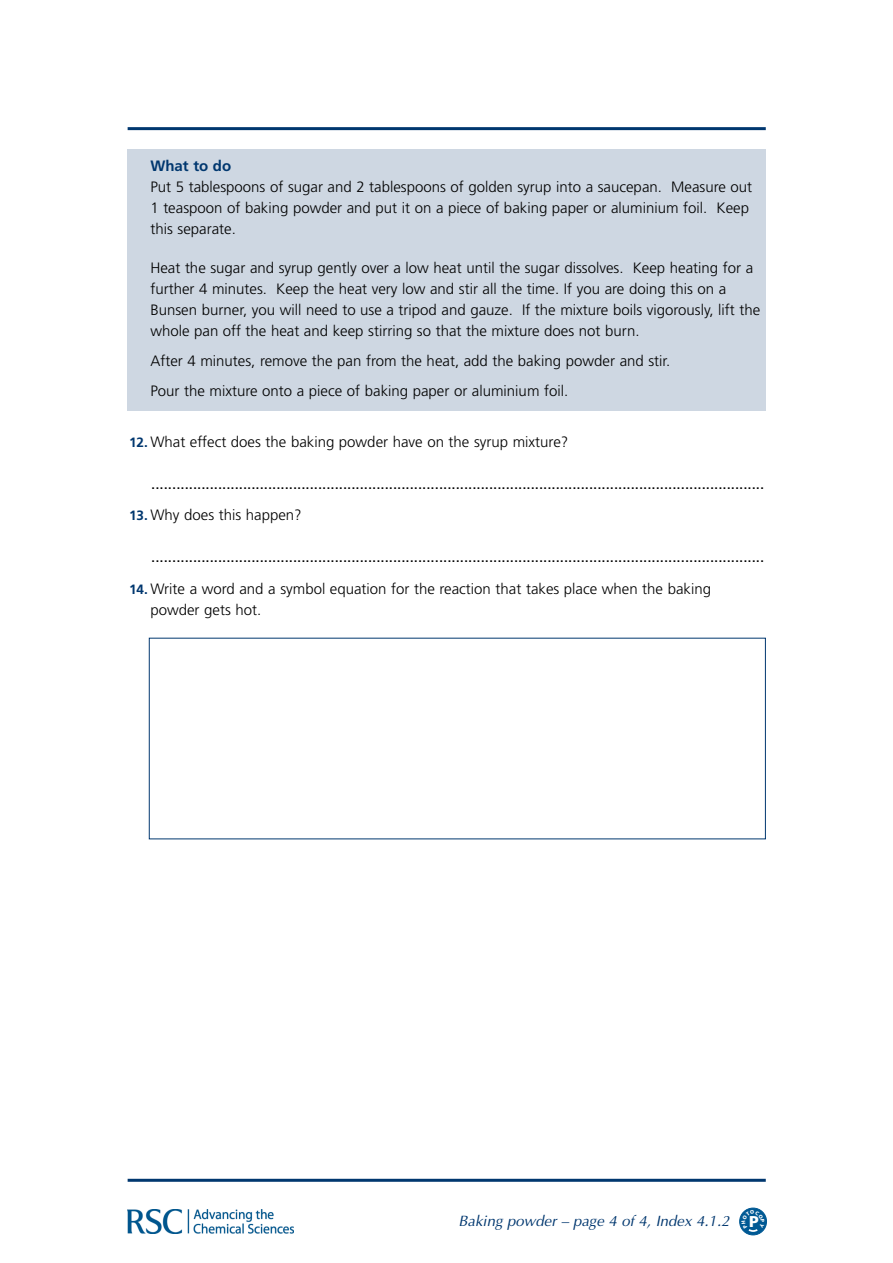
<style>
.page{position:relative;width:893px;height:1263px;background:#fff}
.page>*{position:absolute;margin:0;border:0;box-sizing:border-box;transform-origin:0 0}
.t1{font:900 15.6px "Frutiger";color:#fff}
.t2{font:300 15px/21px "Frutiger";color:#000}
.t3{font:15px "Frutiger";color:#000}
.t4{font:italic 15px "Optima";color:#00376f}
.t5{font:700 15px "Frutiger";color:#00376f}
.s1{font-weight:700;font-size:13.5px;color:#00376f}
</style>
<div class="page">
<div style="left:128px;top:149px;width:637px;height:262px;background:#ced7e2"></div>
<hr style="left:128px;top:1179px;width:637px;height:3px;background:#00376f">
<div style="left:739px;top:1208px;width:28px;height:27px;background:#005994;border:1px solid #005994;border-radius:50%"></div>
<img style="left:128px;top:1209px;width:166px;height:24px">
<hr style="left:128px;top:127px;width:637px;height:3px;background:#00376f">
<svg style="left:741px;top:1210px;width:23px;height:23px"></svg>
<p class="t5" style="left:150px;top:160px;width:82px">What to do</p>
<p class="t2" style="left:150px;top:178px;width:603px">Put 5 tablespoons of sugar and 2 tablespoons of golden syrup into a saucepan. Measure out<br>1 teaspoon of baking powder and put it on a piece of baking paper or aluminium foil. Keep this separate.</p>
<p class="t2" style="left:150px;top:259px;width:611px">Heat the sugar and syrup gently over a low heat until the sugar dissolves. Keep heating for a further 4 minutes. Keep the heat very low and stir all the time. If you are doing this on a Bunsen burner, you will need to use a tripod and gauze. If the mixture boils vigorously, lift the whole pan off the heat and keep stirring so that the mixture does not burn.</p>
<p class="t2" style="left:150px;top:347px;width:521px;line-height:30px">After 4 minutes, remove the pan from the heat, add the baking powder and stir.<br>Pour the mixture onto a piece of baking paper or aluminium foil.</p>
<p class="t2" style="left:129px;top:432px;width:441px"><span class="s1">12.</span> What effect does the baking powder have on the syrup mixture?</p>
<p class="t3" style="left:151px;top:478px;width:614px">...................................................................................................................................................</p>
<p class="t2" style="left:129px;top:506px;width:174px"><span class="s1">13.</span> Why does this happen?</p>
<p class="t3" style="left:151px;top:551px;width:614px">...................................................................................................................................................</p>
<p class="t2" style="left:150px;top:579px;width:562px;text-indent:-21px"><span class="s1">14.</span> Write a word and a symbol equation for the reaction that takes place when the baking powder gets hot.</p>
<p class="t4" style="left:458px;top:1215px;width:272px">Baking powder – page 4 of 4, Index 4.1.2</p>
<p class="t1" style="left:749px;top:1216px;width:11px">P</p>
</div>
